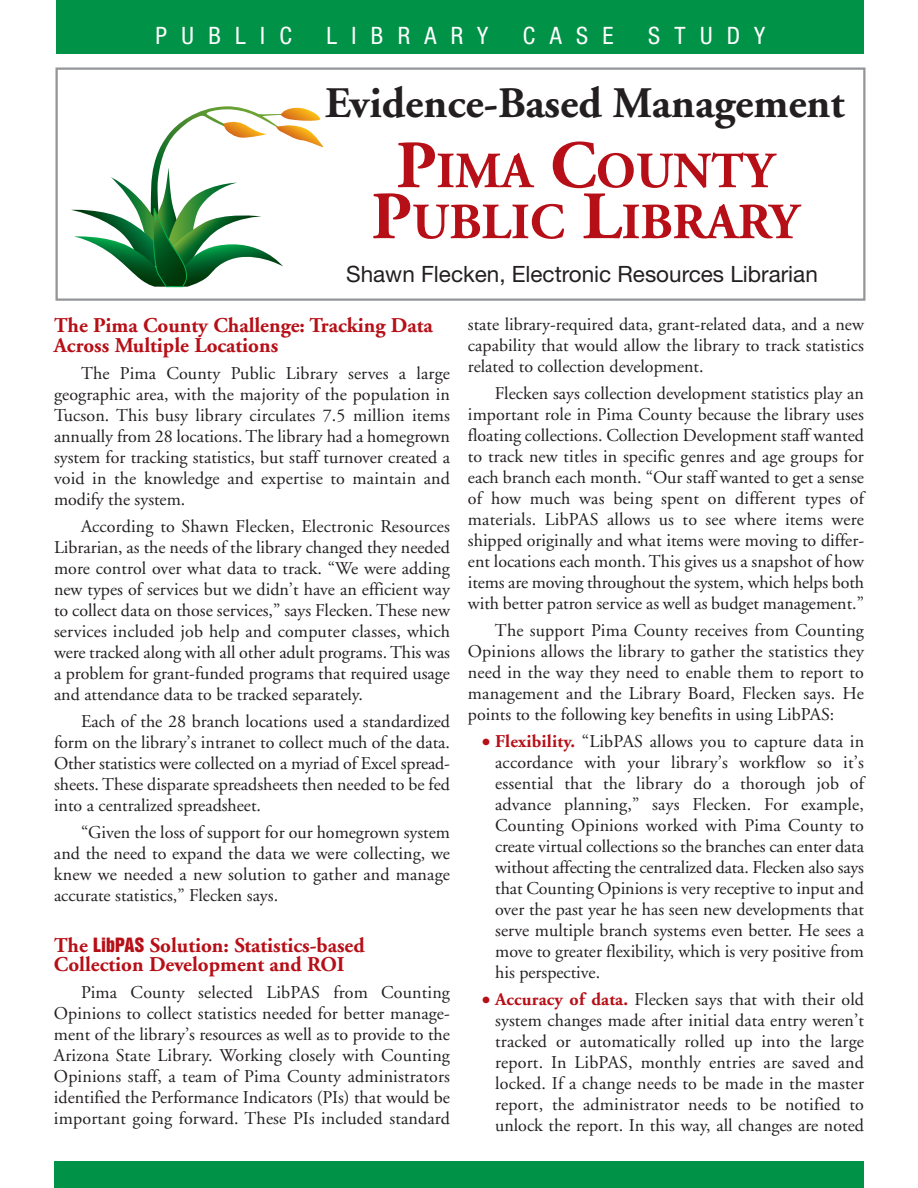
<style>
.page{position:relative;width:918px;height:1188px;background:#fff}
.page>*{position:absolute;margin:0;border:0;box-sizing:border-box;transform-origin:0 0}
.t1{font:700 50.7px/51px "Adobe Garamond";color:#b70f17;text-align:center}
.t2{font:700 43.5px "Adobe Garamond";color:#231f20}
.t3{font:condensed 24px "Helvetica Neue";letter-spacing:.6em;color:#fff}
.t4{font:22.5px "Helvetica Neue";color:#231f20}
.t5{font:700 21px/19.5px "Adobe Garamond";color:#b70f17}
.t6{font:18px/21px "Adobe Garamond";color:#231f20;text-align:justify}
.s1{font-size:67.5px}
.s2{font-family:"Helvetica Inserat";font-weight:400;font-size:18px}
.s3{font-size:24px;color:#b70f17}
.s4{font-weight:700;color:#b70f17}
</style>
<div class="page">
<svg style="left:71px;top:106px;width:252px;height:181px"></svg>
<div style="left:56px;top:68px;width:809px;height:233px;border:2px solid #939598"></div>
<div style="left:57px;top:0;width:807px;height:54px;background:#009348"></div>
<div style="left:54px;top:1161px;width:810px;height:27px;background:#009348"></div>
<h3 class="t3" style="left:156px;top:22px;width:138px">PUBLIC</h3>
<h3 class="t3" style="left:327px;top:22px;width:163px">LIBRARY</h3>
<h3 class="t3" style="left:523px;top:22px;width:92px">CASE</h3>
<h3 class="t3" style="left:648px;top:22px;width:119px">STUDY</h3>
<h2 class="t2" style="left:325px;top:79px;width:521px">Evidence-Based Management</h2>
<h1 class="t1" style="left:371px;top:147px;width:429px"><span class="s1">P</span>IMA <span class="s1">C</span>OUNTY<br><span class="s1">P</span>UBLIC <span class="s1">L</span>IBRARY</h1>
<p class="t4" style="left:346px;top:260px;width:473px">Shawn Flecken, Electronic Resources Librarian</p>
<p class="t5" style="left:54px;top:316px;width:380px">The Pima County Challenge: Tracking Data<br>Across Multiple Locations</p>
<p class="t6" style="left:54px;top:363px;width:398px;text-indent:27px">The Pima County Public Library serves a large geographic area, with the majority of the population in Tucson. This busy library circulates 7.5 million items annually from 28 locations. The library had a homegrown system for tracking statistics, but staff turnover created a void in the knowledge and expertise to maintain and modify the system.</p>
<p class="t6" style="left:54px;top:516px;width:398px;text-indent:27px">According to Shawn Flecken, Electronic Resources Librarian, as the needs of the library changed they needed more control over what data to track. “We were adding new types of services but we didn’t have an efficient way to collect data on those services,” says Flecken. These new services included job help and computer classes, which were tracked along with all other adult programs. This was a problem for grant-funded programs that required usage and attendance data to be tracked separately.</p>
<p class="t6" style="left:54px;top:711px;width:398px;text-indent:27px">Each of the 28 branch locations used a standardized form on the library’s intranet to collect much of the data.<br>Other statistics were collected on a myriad of Excel spread&shy;sheets. These disparate spreadsheets then needed to be fed into a centralized spreadsheet.</p>
<p class="t6" style="left:54px;top:822px;width:398px;text-indent:27px">“Given the loss of support for our homegrown system and the need to expand the data we were collecting, we knew we needed a new solution to gather and manage accurate statistics,” Flecken says.</p>
<p class="t5" style="left:54px;top:936px;width:312px">The <span class="s2">LibPAS</span> Solution: Statistics-based<br>Collection Development and ROI</p>
<p class="t6" style="left:54px;top:983px;width:398px;text-indent:27px">Pima County selected LibPAS from Counting Opinions to collect statistics needed for better manage&shy;ment of the library’s resources as well as to provide to the Arizona State Library. Working closely with Counting Opinions staff, a team of Pima County administrators identified the Performance Indicators (PIs) that would be important going forward. These PIs included standard</p>
<p class="t6" style="left:468px;top:314px;width:398px">state library-required data, grant-related data, and a new capability that would allow the library to track statistics related to collection development.</p>
<p class="t6" style="left:468px;top:383px;width:398px;text-indent:27px">Flecken says collection development statistics play an important role in Pima County because the library uses floating collections. Collection Development staff wanted to track new titles in specific genres and age groups for each branch each month. “Our staff wanted to get a sense of how much was being spent on different types of materials. LibPAS allows us to see where items were shipped originally and what items were moving to differ&shy;ent locations each month. This gives us a snapshot of how items are moving throughout the system, which helps both with better patron service as well as budget management.”</p>
<p class="t6" style="left:468px;top:620px;width:398px;text-indent:27px">The support Pima County receives from Counting Opinions allows the library to gather the statistics they need in the way they need to enable them to report to management and the Library Board, Flecken says. He points to the following key benefits in using LibPAS:</p>
<p class="t6" style="left:495px;top:731px;width:370px;text-indent:-14px"><span class="s3">•</span> <span class="s4">Flexibility.</span> “LibPAS allows you to capture data in accordance with your library’s workflow so it’s essential that the library do a thorough job of advance planning,” says Flecken. For example, Counting Opinions worked with Pima County to create virtual collections so the branches can enter data without affecting the centralized data. Flecken also says that Counting Opinions is very receptive to input and over the past year he has seen new developments that serve multiple branch systems even better. He sees a move to greater flexibility, which is very positive from his perspective.</p>
<p class="t6" style="left:495px;top:989px;width:370px;text-indent:-14px"><span class="s3">•</span> <span class="s4">Accuracy of data.</span> Flecken says that with their old system changes made after initial data entry weren’t tracked or automatically rolled up into the large report. In LibPAS, monthly entries are saved and locked. If a change needs to be made in the master report, the administrator needs to be notified to unlock the report. In this way, all changes are noted</p>
</div>
